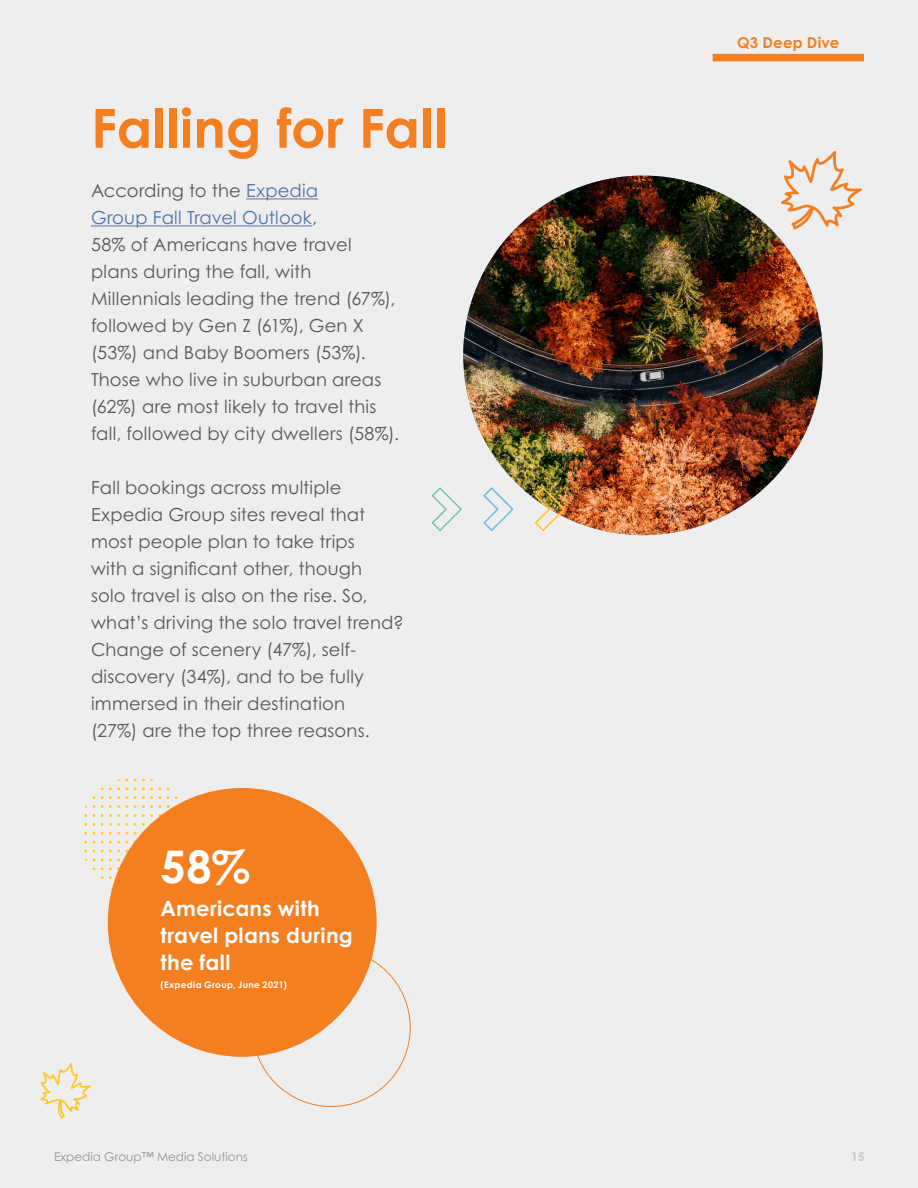
<style>
.page{position:relative;width:918px;height:1188px;background:#efeeee}
.page>*{position:absolute;margin:0;border:0;box-sizing:border-box;transform-origin:0 0}
.t1{font:700 54px "Century Gothic Std";letter-spacing:.005em;color:#f47f21}
.Body_Copy{font:700 45px "Century Gothic Std";color:#fff}
.Body_Copy-2{font:700 21px/27px "Century Gothic Std";letter-spacing:.015em;color:#fff}
.Body_Copy-3{font:18px/27px "Century Gothic Pro";letter-spacing:.01em;color:#58585a}
.Body_Copy-4{font:18px "Century Gothic Pro";letter-spacing:.01em;color:#4e73ac}
.t2{font:700 15px "Century Gothic Std";letter-spacing:.01em;color:#f47f21}
.t3{font:12px "Century Gothic Std";color:#939598}
.t4{font:700 12px "Century Gothic Std";color:#c6c8ca}
.Body_Copy-5{font:700 9px "Century Gothic Std";letter-spacing:.035em;color:#fff}
.s1{color:#4e73ac}
.s2{color:#58585a}
</style>
<div class="page">
<hr style="left:246px;top:198px;width:72px;height:1px;background:#4e73ac">
<hr style="left:91px;top:225px;width:221px;height:1px;background:#4e73ac">
<img style="left:463px;top:176px;width:360px;height:359px;border-radius:180px">
<svg style="left:534px;top:486px;width:32px;height:46px"></svg>
<svg style="left:483px;top:487px;width:31px;height:45px"></svg>
<svg style="left:431px;top:487px;width:31px;height:45px"></svg>
<div style="left:713px;top:54px;width:151px;height:7px;background:#f47f21"></div>
<svg style="left:134px;top:778px;width:19px;height:3px"></svg>
<svg style="left:134px;top:787px;width:27px;height:3px"></svg>
<svg style="left:134px;top:796px;width:27px;height:3px"></svg>
<svg style="left:134px;top:805px;width:27px;height:3px"></svg>
<svg style="left:134px;top:814px;width:27px;height:3px"></svg>
<svg style="left:134px;top:823px;width:17px;height:3px"></svg>
<svg style="left:117px;top:778px;width:11px;height:3px"></svg>
<svg style="left:101px;top:787px;width:27px;height:3px"></svg>
<svg style="left:101px;top:876px;width:15px;height:3px"></svg>
<svg style="left:101px;top:796px;width:27px;height:3px"></svg>
<svg style="left:101px;top:805px;width:27px;height:3px"></svg>
<svg style="left:101px;top:814px;width:27px;height:3px"></svg>
<svg style="left:101px;top:823px;width:27px;height:3px"></svg>
<svg style="left:101px;top:832px;width:27px;height:3px"></svg>
<svg style="left:101px;top:841px;width:27px;height:3px"></svg>
<svg style="left:101px;top:850px;width:27px;height:2px"></svg>
<svg style="left:101px;top:858px;width:23px;height:3px"></svg>
<svg style="left:101px;top:867px;width:19px;height:3px"></svg>
<div style="left:108px;top:788px;width:269px;height:269px;background:#f47f21;border-radius:50%"></div>
<svg style="left:781px;top:151px;width:81px;height:79px"></svg>
<svg style="left:40px;top:1063px;width:51px;height:56px"></svg>
<p class="t1" style="left:91px;top:94px;width:357px">Falling for Fall</p>
<p class="Body_Copy-3" style="left:91px;top:177px;width:229px">According to the <span class="s1">Expedia</span></p>
<p class="Body_Copy-4" style="left:91px;top:207px;width:228px">Group Fall Travel Outlook<span class="s2">,</span></p>
<p class="Body_Copy-3" style="left:91px;top:231px;width:262px">58% of Americans have travel</p>
<p class="Body_Copy-3" style="left:91px;top:258px;width:309px">plans during the fall, with<br>Millennials leading the trend (67%), followed by Gen Z (61%), Gen X (53%) and Baby Boomers (53%).<br>Those who live in suburban areas (62%) are most likely to travel this fall, followed by city dwellers (58%).</p>
<p class="Body_Copy-3" style="left:91px;top:474px;width:314px">Fall bookings across multiple<br>Expedia Group sites reveal that most people plan to take trips<br>with a significant other, though<br>solo travel is also on the rise. So, what’s driving the solo travel trend?<br>Change of scenery (47%), self&shy;discovery (34%), and to be fully immersed in their destination</p>
<p class="Body_Copy-3" style="left:91px;top:717px;width:280px">(27%) are the top three reasons.</p>
<p class="Body_Copy" style="left:161px;top:839px;width:91px">58%</p>
<p class="Body_Copy-2" style="left:161px;top:894px;width:194px">Americans with travel plans during the fall</p>
<p class="Body_Copy-5" style="left:161px;top:979px;width:128px">(Expedia Group, June 2021)</p>
<p class="t2" style="left:737px;top:33px;width:104px">Q3 Deep Dive</p>
<p class="t3" style="left:54px;top:1150px;width:195px">Expedia Group™ Media Solutions</p>
<p class="t4" style="left:851px;top:1149px;width:15px">15</p>
</div>
